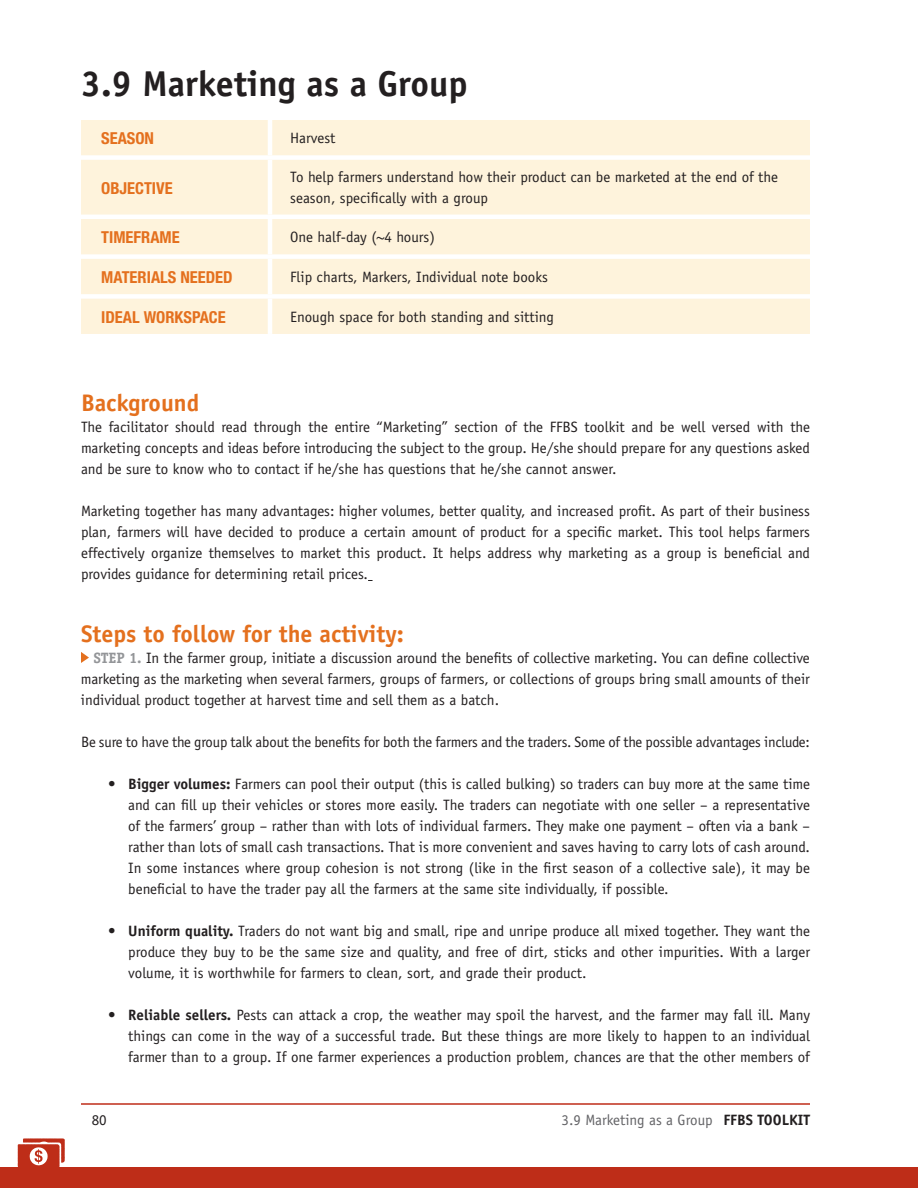
<style>
.page{position:relative;width:918px;height:1188px;background:#fff}
.page>*{position:absolute;margin:0;border:0;box-sizing:border-box;transform-origin:0 0}
.t1{font:700 36px "Officina Sans";color:#231f20}
.t2{font:700 24px "Officina Sans";color:#e4701e}
.t3{font:700 condensed 16.5px "Helvetica Neue";color:#e4701e}
.t4{font:15px/21px "Officina Sans";color:#231f20;text-align:justify}
.t5{font:15px "Officina Sans";color:#636366}
.s1{font-family:"Officina Serif";font-weight:700;color:#939598}
.s2{font-weight:700}
.s3{font-weight:700;color:#231f20}
</style>
<div class="page">
<svg style="left:18px;top:1138px;width:47px;height:29px"></svg>
<hr style="left:81px;top:1103px;width:729px;height:2px;background:#be2d18">
<div style="left:0;top:1167px;width:918px;height:21px;background:#be2d18"></div>
<div style="left:81px;top:120px;width:187px;height:214px;background:#fef3dc"></div>
<div style="left:272px;top:120px;width:538px;height:214px;background:#fef3dc"></div>
<div style="left:81px;top:155px;width:189px;height:5px;background:#fff"></div>
<div style="left:270px;top:155px;width:540px;height:5px;background:#fff"></div>
<hr style="left:81px;top:215px;width:189px;height:4px;background:#fff">
<hr style="left:270px;top:215px;width:540px;height:4px;background:#fff">
<div style="left:81px;top:254px;width:189px;height:5px;background:#fff"></div>
<div style="left:270px;top:254px;width:540px;height:5px;background:#fff"></div>
<div style="left:81px;top:294px;width:189px;height:5px;background:#fff"></div>
<div style="left:270px;top:294px;width:540px;height:5px;background:#fff"></div>
<svg style="left:81px;top:652px;width:8px;height:11px"></svg>
<h1 class="t1" style="left:81px;top:61px;width:388px">3.9 Marketing as a Group</h1>
<p class="t3" style="left:101px;top:128px;width:54px">SEASON</p>
<p class="t4" style="left:290px;top:128px;width:47px">Harvest</p>
<p class="t3" style="left:101px;top:178px;width:73px">OBJECTIVE</p>
<p class="t4" style="left:290px;top:167px;width:489px">To help farmers understand how their product can be marketed at the end of the season, specifically with a group</p>
<p class="t3" style="left:101px;top:227px;width:80px">TIMEFRAME</p>
<p class="t4" style="left:290px;top:227px;width:146px">One half-day (~4 hours)</p>
<p class="t3" style="left:101px;top:267px;width:133px">MATERIALS NEEDED</p>
<p class="t4" style="left:290px;top:267px;width:259px">Flip charts, Markers, Individual note books</p>
<p class="t3" style="left:101px;top:307px;width:126px">IDEAL WORKSPACE</p>
<p class="t4" style="left:290px;top:306px;width:265px">Enough space for both standing and sitting</p>
<h2 class="t2" style="left:81px;top:388px;width:120px">Background</h2>
<p class="t4" style="left:81px;top:416px;width:731px">The facilitator should read through the entire “Marketing” section of the FFBS toolkit and be well versed with the marketing concepts and ideas before introducing the subject to the group. He/she should prepare for any questions asked and be sure to know who to contact if he/she has questions that he/she cannot answer.</p>
<p class="t4" style="left:81px;top:500px;width:731px">Marketing together has many advantages: higher volumes, better quality, and increased profit. As part of their business plan, farmers will have decided to produce a certain amount of product for a specific market. This tool helps farmers effectively organize themselves to market this product. It helps address why marketing as a group is beneficial and provides guidance for determining retail prices.</p>
<h2 class="t2" style="left:81px;top:619px;width:325px">Steps to follow for the activity:</h2>
<p class="t4" style="left:81px;top:647px;width:731px;text-indent:12px"><span class="s1">STEP 1.</span> In the farmer group, initiate a discussion around the benefits of collective marketing. You can define collective marketing as the marketing when several farmers, groups of farmers, or collections of groups bring small amounts of their individual product together at harvest time and sell them as a batch.</p>
<p class="t4" style="left:81px;top:731px;width:731px">Be sure to have the group talk about the benefits for both the farmers and the traders. Some of the possible advantages include:</p>
<p class="t4" style="left:128px;top:773px;width:683px;text-indent:-20px"><span class="s2">• Bigger volumes:</span> Farmers can pool their output (this is called bulking) so traders can buy more at the same time and can fill up their vehicles or stores more easily. The traders can negotiate with one seller – a representative of the farmers’ group – rather than with lots of individual farmers. They make one payment – often via a bank – rather than lots of small cash transactions. That is more convenient and saves having to carry lots of cash around.<br>In some instances where group cohesion is not strong (like in the first season of a collective sale), it may be beneficial to have the trader pay all the farmers at the same site individually, if possible.</p>
<p class="t4" style="left:128px;top:920px;width:683px;text-indent:-20px"><span class="s2">• Uniform quality.</span> Traders do not want big and small, ripe and unripe produce all mixed together. They want the produce they buy to be the same size and quality, and free of dirt, sticks and other impurities. With a larger volume, it is worthwhile for farmers to clean, sort, and grade their product.</p>
<p class="t4" style="left:128px;top:1004px;width:683px;text-indent:-20px"><span class="s2">• Reliable sellers.</span> Pests can attack a crop, the weather may spoil the harvest, and the farmer may fall ill. Many things can come in the way of a successful trade. But these things are more likely to happen to an individual farmer than to a group. If one farmer experiences a production problem, chances are that the other members of</p>
<p class="t4" style="left:92px;top:1109px;width:16px">80</p>
<p class="t5" style="left:562px;top:1111px;width:250px">3.9 Marketing as a Group <span class="s3">FFBS TOOLKIT</span></p>
</div>
